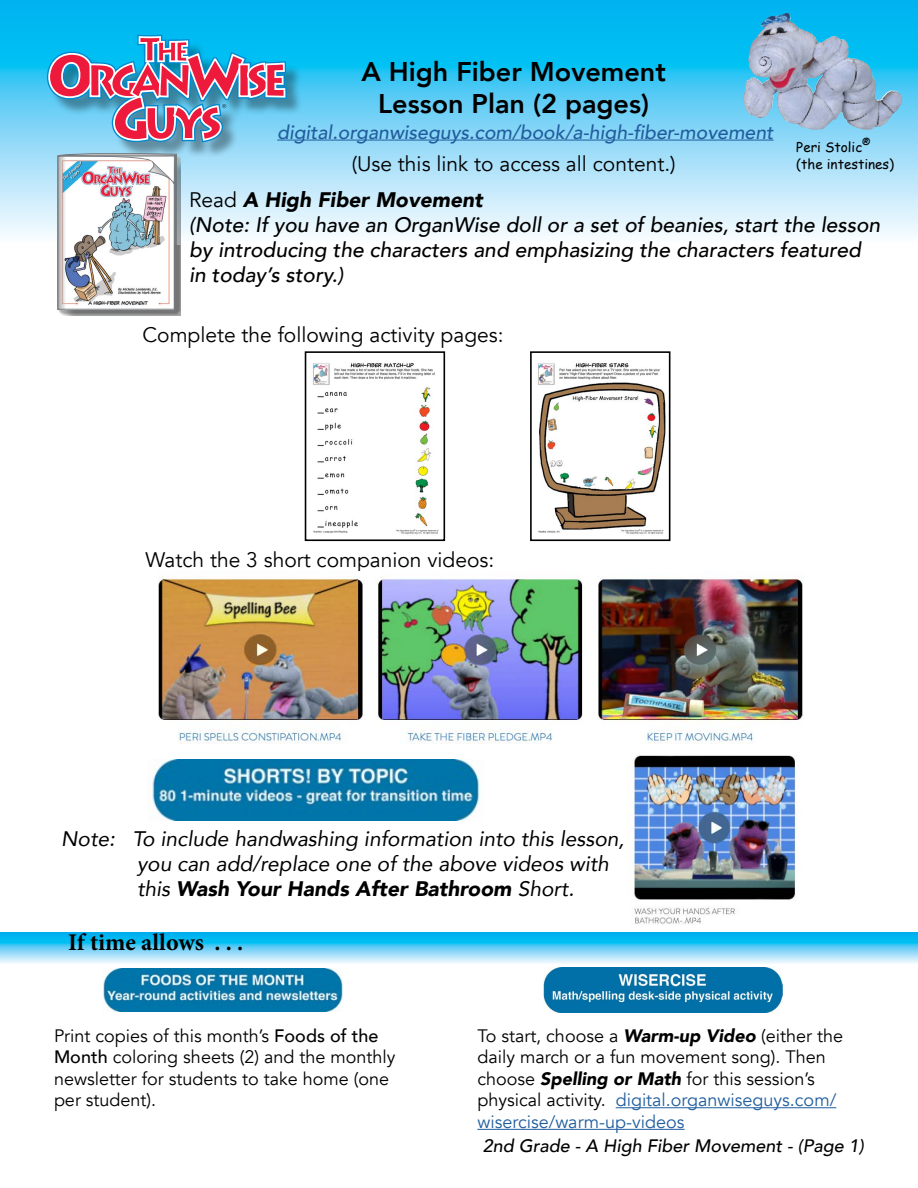
<style>
.page{position:relative;width:918px;height:1188px;background:#fff}
.page>*{position:absolute;margin:0;border:0;box-sizing:border-box;transform-origin:0 0}
.t1{font:800 27px/32.4px "Avenir";color:#000;text-align:center}
.t2{font:700 24px "Minion Pro";color:#000}
.t3{font:italic 500 21px/25.2px "Avenir";color:#000}
.t4{font:italic 21px/25.2px "Avenir";color:#000}
.t5{font:21px/35.8px "Avenir";color:#000}
.t6{font:italic 500 19.5px "Avenir";color:#215e9e}
.t7{font:18px/21.6px "Avenir";color:#000}
.t8{font:italic 500 18px "Avenir";color:#000}
.t9{font:13.5px/16.2px "Comic Sans MS";color:#000}
.s1{font-weight:900;font-style:italic}
.s2{font-weight:900}
.s3{font-weight:500}
.s4{color:#215e9e}
</style>
<div class="page">
<svg style="left:0;top:0;width:918px;height:244px;background:#77d3f4"></svg>
<hr style="left:277px;top:140px;width:497px;height:1px;background:#215e9e">
<div style="left:49px;top:37px;width:254px;height:122px;background:#000;opacity:.35"></div>
<svg style="left:45px;top:33px;width:244px;height:111px;background:#7c97bb"></svg>
<img style="left:46px;top:144px;width:134px;height:171px">
<img style="left:57px;top:152px;width:120px;height:157px">
<img style="left:104px;top:968px;width:239px;height:44px">
<svg style="left:0;top:932px;width:918px;height:32px;background:#63cff6"></svg>
<img style="left:544px;top:967px;width:239px;height:46px">
<hr style="left:616px;top:1107px;width:220px;height:1px;background:#215e9e">
<hr style="left:477px;top:1129px;width:208px;height:1px;background:#215e9e">
<img style="left:748px;top:13px;width:37px;height:71px">
<img style="left:312px;top:363px;width:127px;height:171px">
<div style="left:305px;top:351px;width:140px;height:190px;border:2px solid #000"></div>
<img style="left:537px;top:363px;width:129px;height:171px">
<div style="left:530px;top:351px;width:140px;height:190px;border:2px solid #000"></div>
<img style="left:158px;top:572px;width:646px;height:172px">
<img style="left:628px;top:755px;width:169px;height:170px">
<img style="left:148px;top:760px;width:333px;height:61px">
<h1 class="t1" style="left:361px;top:55px;width:306px">A High Fiber Movement<br>Lesson Plan (2 pages)</h1>
<p class="t6" style="left:277px;top:120px;width:498px">digital.organwiseguys.com/book/a-high-fiber-movement</p>
<p class="t5" style="left:189px;top:146px;width:488px;text-indent:163px">(Use this link to access all content.)<br>Read <span class="s1">A High Fiber Movement</span></p>
<p class="t3" style="left:189px;top:213px;width:693px">(Note: If you have an OrganWise doll or a set of beanies, start the lesson by introducing the characters and emphasizing the characters featured in today’s story.)</p>
<p class="t5" style="left:142px;top:317px;width:363px">Complete the following activity pages:</p>
<p class="t9" style="left:796px;top:139px;width:99px">Peri Stolic<sup>® </sup>(the intestines)</p>
<p class="t5" style="left:146px;top:542px;width:350px">Watch the 3 short companion videos:</p>
<p class="t4" style="left:137px;top:825px;width:489px;text-indent:-76px">Note: To include handwashing information into this lesson, you can add/replace one of the above videos with this <span class="s2">Wash Your Hands After Bathroom</span> Short.</p>
<h2 class="t2" style="left:68px;top:925px;width:177px">If time allows . . .</h2>
<p class="t7" style="left:54px;top:1025px;width:343px">Print copies of this month’s <span class="s3">Foods of the Month</span> coloring sheets (2) and the monthly newsletter for students to take home (one per student).</p>
<p class="t7" style="left:477px;top:1025px;width:367px">To start, choose a <span class="s1">Warm-up Video</span> (either the daily march or a fun movement song). Then choose <span class="s1">Spelling or Math</span> for this session’s physical activity. <span class="s4">digital.organwiseguys.com/ wisercise/warm-up-videos</span></p>
<p class="t8" style="left:483px;top:1135px;width:383px">2nd Grade - A High Fiber Movement - (Page 1)</p>
</div>
